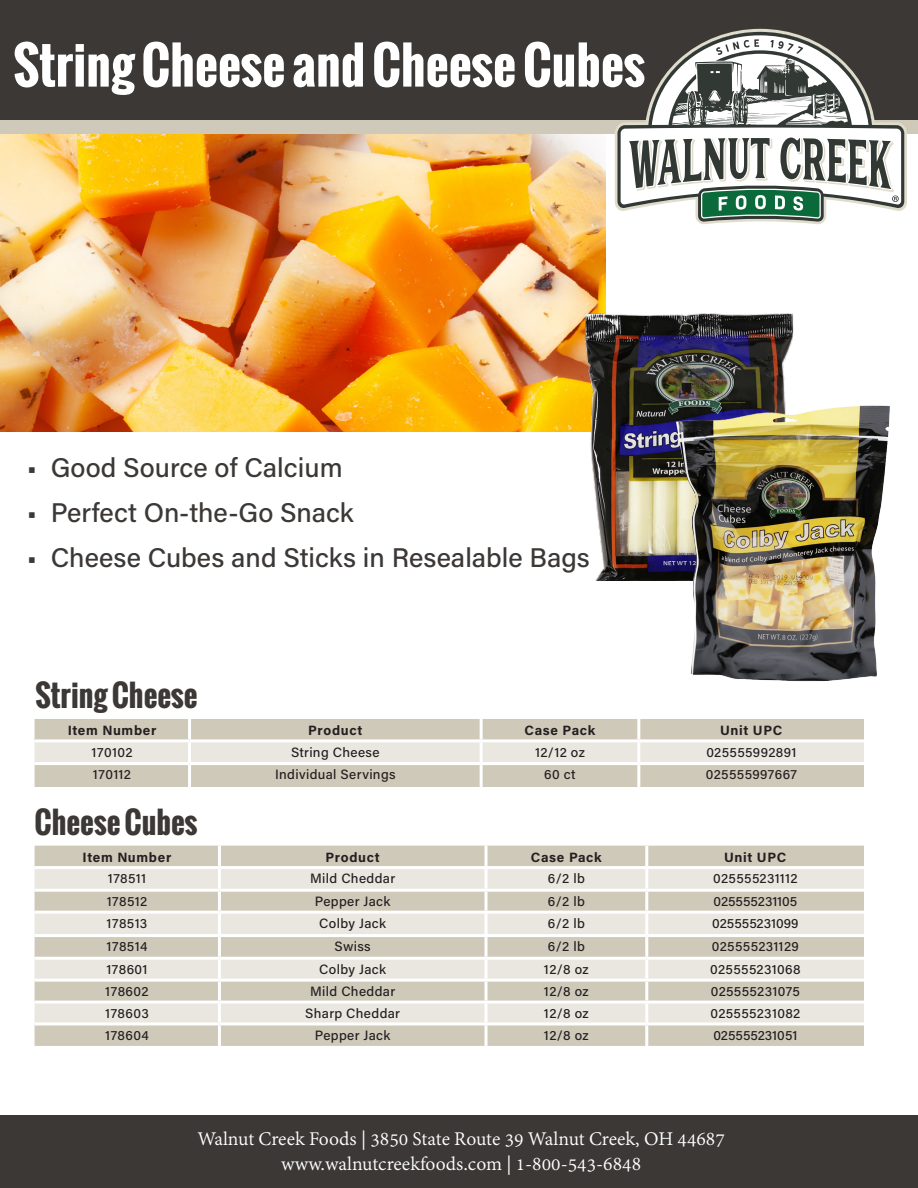
<style>
.page{position:relative;width:918px;height:1188px;background:#fff}
.page>*{position:absolute;margin:0;border:0;box-sizing:border-box;transform-origin:0 0}
.t1{font:700 50.25px "Oswald";color:#fff}
.t2{font:700 30px "Oswald";color:#3b3836}
.t3{font:500 27px "Acumin Pro";color:#3b3836}
.t4{font:21px "Adobe Devanagari";color:#fff}
.t5{font:500 13.5px "Acumin Pro";letter-spacing:.025em;color:#231f20}
.t6{font:700 13.5px "Acumin Pro";letter-spacing:.05em;color:#231f20}
.t7{font:500 13.5px "Acumin Pro";color:#231f20}
</style>
<div class="page">
<div style="left:0;top:1115px;width:918px;height:73px;background:#3b3836"></div>
<img style="left:0;top:134px;width:605px;height:298px">
<div style="left:0;top:0;width:918px;height:134px;background:#cfc9ba"></div>
<div style="left:0;top:0;width:918px;height:120px;background:#3b3836"></div>
<svg style="left:615px;top:29px;width:292px;height:182px"></svg>
<svg style="left:617px;top:32px;width:287px;height:177px"></svg>
<svg style="left:824px;top:104px;width:9px;height:5px"></svg>
<svg style="left:688px;top:62px;width:54px;height:62px"></svg>
<svg style="left:629px;top:138px;width:270px;height:86px"></svg>
<div style="left:35px;top:719px;width:829px;height:68px;background:#cfc9ba"></div>
<div style="left:35px;top:742px;width:829px;height:20px;background:#eae7e0"></div>
<hr style="left:188px;top:719px;width:3px;height:20px;background:#fff">
<hr style="left:480px;top:719px;width:3px;height:20px;background:#fff">
<hr style="left:637px;top:719px;width:3px;height:20px;background:#fff">
<hr style="left:35px;top:739px;width:155px;height:3px;background:#fff">
<hr style="left:190px;top:739px;width:291px;height:3px;background:#fff">
<hr style="left:188px;top:742px;width:3px;height:20px;background:#fff">
<hr style="left:481px;top:739px;width:158px;height:3px;background:#fff">
<hr style="left:480px;top:742px;width:3px;height:20px;background:#fff">
<hr style="left:639px;top:739px;width:225px;height:3px;background:#fff">
<hr style="left:637px;top:742px;width:3px;height:20px;background:#fff">
<hr style="left:35px;top:762px;width:155px;height:3px;background:#fff">
<hr style="left:190px;top:762px;width:291px;height:3px;background:#fff">
<hr style="left:188px;top:765px;width:3px;height:22px;background:#fff">
<hr style="left:481px;top:762px;width:158px;height:3px;background:#fff">
<hr style="left:480px;top:765px;width:3px;height:22px;background:#fff">
<hr style="left:639px;top:762px;width:225px;height:3px;background:#fff">
<hr style="left:637px;top:765px;width:3px;height:22px;background:#fff">
<div style="left:35px;top:846px;width:829px;height:200px;background:#cfc9ba"></div>
<svg style="left:35px;top:869px;width:829px;height:153px;background:#dedad0"></svg>
<hr style="left:218px;top:846px;width:3px;height:20px;background:#fff">
<svg style="left:484px;top:846px;width:4px;height:20px"></svg>
<hr style="left:645px;top:846px;width:3px;height:20px;background:#fff">
<hr style="left:35px;top:866px;width:184px;height:3px;background:#fff">
<hr style="left:219px;top:866px;width:267px;height:3px;background:#fff">
<hr style="left:218px;top:869px;width:3px;height:20px;background:#fff">
<hr style="left:486px;top:866px;width:161px;height:3px;background:#fff">
<hr style="left:484px;top:869px;width:4px;height:20px;background:#f7f6f4">
<hr style="left:647px;top:866px;width:217px;height:3px;background:#fff">
<hr style="left:645px;top:869px;width:3px;height:20px;background:#fff">
<hr style="left:35px;top:889px;width:184px;height:3px;background:#fff">
<hr style="left:219px;top:889px;width:267px;height:3px;background:#fff">
<hr style="left:218px;top:892px;width:3px;height:19px;background:#fff">
<hr style="left:486px;top:889px;width:161px;height:3px;background:#fff">
<svg style="left:484px;top:892px;width:4px;height:19px"></svg>
<hr style="left:647px;top:889px;width:217px;height:3px;background:#fff">
<hr style="left:645px;top:892px;width:3px;height:19px;background:#fff">
<hr style="left:35px;top:911px;width:184px;height:3px;background:#fff">
<hr style="left:219px;top:911px;width:267px;height:3px;background:#fff">
<hr style="left:218px;top:914px;width:3px;height:20px;background:#fff">
<hr style="left:486px;top:911px;width:161px;height:3px;background:#fff">
<hr style="left:484px;top:914px;width:4px;height:20px;background:#f9f9f7">
<hr style="left:647px;top:911px;width:217px;height:3px;background:#fff">
<hr style="left:645px;top:914px;width:3px;height:20px;background:#fff">
<hr style="left:35px;top:934px;width:184px;height:3px;background:#fff">
<hr style="left:219px;top:934px;width:267px;height:3px;background:#fff">
<hr style="left:218px;top:937px;width:3px;height:20px;background:#fff">
<hr style="left:486px;top:934px;width:161px;height:3px;background:#fff">
<svg style="left:484px;top:937px;width:4px;height:20px"></svg>
<hr style="left:647px;top:934px;width:217px;height:3px;background:#fff">
<hr style="left:645px;top:937px;width:3px;height:20px;background:#fff">
<hr style="left:35px;top:957px;width:184px;height:3px;background:#fff">
<hr style="left:219px;top:957px;width:267px;height:3px;background:#fff">
<hr style="left:218px;top:960px;width:3px;height:19px;background:#fff">
<hr style="left:486px;top:957px;width:161px;height:3px;background:#fff">
<hr style="left:484px;top:960px;width:4px;height:19px;background:#f7f6f3">
<hr style="left:647px;top:957px;width:217px;height:3px;background:#fff">
<hr style="left:645px;top:960px;width:3px;height:19px;background:#fff">
<hr style="left:35px;top:979px;width:184px;height:3px;background:#fff">
<hr style="left:219px;top:979px;width:267px;height:3px;background:#fff">
<hr style="left:218px;top:982px;width:3px;height:19px;background:#fff">
<hr style="left:486px;top:979px;width:161px;height:3px;background:#fff">
<svg style="left:484px;top:982px;width:4px;height:19px"></svg>
<hr style="left:647px;top:979px;width:217px;height:3px;background:#fff">
<hr style="left:645px;top:982px;width:3px;height:19px;background:#fff">
<hr style="left:35px;top:1001px;width:184px;height:3px;background:#fff">
<hr style="left:219px;top:1001px;width:267px;height:3px;background:#fff">
<hr style="left:218px;top:1004px;width:3px;height:18px;background:#fff">
<hr style="left:486px;top:1001px;width:161px;height:3px;background:#fff">
<hr style="left:484px;top:1004px;width:4px;height:18px;background:#f9f9f7">
<hr style="left:647px;top:1001px;width:217px;height:3px;background:#fff">
<hr style="left:645px;top:1004px;width:3px;height:18px;background:#fff">
<hr style="left:35px;top:1022px;width:184px;height:3px;background:#fff">
<hr style="left:219px;top:1022px;width:267px;height:3px;background:#fff">
<hr style="left:218px;top:1025px;width:3px;height:21px;background:#fff">
<hr style="left:486px;top:1022px;width:161px;height:3px;background:#fff">
<svg style="left:484px;top:1025px;width:4px;height:21px"></svg>
<hr style="left:647px;top:1022px;width:217px;height:3px;background:#fff">
<hr style="left:645px;top:1025px;width:3px;height:21px;background:#fff">
<img style="left:563px;top:305px;width:231px;height:275px">
<img style="left:613px;top:382px;width:277px;height:300px">
<p class="t1" style="left:14px;top:27px;width:633px">String Cheese and Cheese Cubes</p>
<p class="t3" style="left:27px;top:449px;width:317px">• Good Source of Calcium</p>
<p class="t3" style="left:27px;top:494px;width:329px">• Perfect On-the-Go Snack</p>
<p class="t3" style="left:27px;top:539px;width:564px">• Cheese Cubes and Sticks in Resealable Bags</p>
<p class="t2" style="left:35px;top:673px;width:164px">String Cheese</p>
<p class="t6" style="left:68px;top:721px;width:90px">Item Number</p>
<p class="t6" style="left:308px;top:721px;width:56px">Product</p>
<p class="t6" style="left:525px;top:721px;width:72px">Case Pack</p>
<p class="t6" style="left:720px;top:721px;width:64px">Unit UPC</p>
<p class="t5" style="left:92px;top:743px;width:42px">170102</p>
<p class="t5" style="left:291px;top:743px;width:90px">String Cheese</p>
<p class="t5" style="left:535px;top:743px;width:51px">12/12 oz</p>
<p class="t5" style="left:706px;top:743px;width:92px">025555992891</p>
<p class="t5" style="left:93px;top:765px;width:40px">170112</p>
<p class="t5" style="left:275px;top:765px;width:122px">Individual Servings</p>
<p class="t5" style="left:544px;top:765px;width:33px">60 ct</p>
<p class="t5" style="left:706px;top:765px;width:93px">025555997667</p>
<p class="t2" style="left:35px;top:800px;width:165px">Cheese Cubes</p>
<p class="t6" style="left:83px;top:847px;width:90px">Item Number</p>
<p class="t6" style="left:326px;top:847px;width:56px">Product</p>
<p class="t6" style="left:531px;top:847px;width:72px">Case Pack</p>
<p class="t6" style="left:724px;top:847px;width:64px">Unit UPC</p>
<p class="t5" style="left:108px;top:869px;width:40px">178511</p>
<p class="t5" style="left:310px;top:869px;width:86px">Mild Cheddar</p>
<p class="t5" style="left:548px;top:869px;width:38px">6/2 lb</p>
<p class="t5" style="left:713px;top:869px;width:86px">025555231112</p>
<p class="t5" style="left:107px;top:892px;width:42px">178512</p>
<p class="t5" style="left:315px;top:892px;width:77px">Pepper Jack</p>
<p class="t5" style="left:548px;top:892px;width:38px">6/2 lb</p>
<p class="t7" style="left:713px;top:892px;width:85px">025555231105</p>
<p class="t5" style="left:107px;top:914px;width:42px">178513</p>
<p class="t5" style="left:319px;top:914px;width:68px">Colby Jack</p>
<p class="t5" style="left:548px;top:914px;width:38px">6/2 lb</p>
<p class="t7" style="left:712px;top:914px;width:88px">025555231099</p>
<p class="t5" style="left:107px;top:937px;width:42px">178514</p>
<p class="t5" style="left:335px;top:937px;width:38px">Swiss</p>
<p class="t5" style="left:548px;top:937px;width:38px">6/2 lb</p>
<p class="t5" style="left:712px;top:937px;width:89px">025555231129</p>
<p class="t5" style="left:106px;top:960px;width:43px">178601</p>
<p class="t5" style="left:319px;top:960px;width:68px">Colby Jack</p>
<p class="t5" style="left:544px;top:960px;width:46px">12/8 oz</p>
<p class="t5" style="left:710px;top:960px;width:92px">025555231068</p>
<p class="t5" style="left:105px;top:982px;width:45px">178602</p>
<p class="t5" style="left:310px;top:982px;width:86px">Mild Cheddar</p>
<p class="t5" style="left:544px;top:982px;width:46px">12/8 oz</p>
<p class="t5" style="left:711px;top:982px;width:91px">025555231075</p>
<p class="t5" style="left:105px;top:1004px;width:45px">178603</p>
<p class="t5" style="left:305px;top:1004px;width:96px">Sharp Cheddar</p>
<p class="t5" style="left:544px;top:1004px;width:46px">12/8 oz</p>
<p class="t5" style="left:710px;top:1004px;width:92px">025555231082</p>
<p class="t5" style="left:105px;top:1026px;width:45px">178604</p>
<p class="t5" style="left:315px;top:1026px;width:77px">Pepper Jack</p>
<p class="t5" style="left:544px;top:1026px;width:46px">12/8 oz</p>
<p class="t7" style="left:713px;top:1026px;width:86px">025555231051</p>
<p class="t4" style="left:197px;top:1126px;width:529px">Walnut Creek Foods | 3850 State Route 39 Walnut Creek, OH 44687</p>
<p class="t4" style="left:281px;top:1152px;width:362px">www.walnutcreekfoods.com | 1-800-543-6848</p>
</div>
